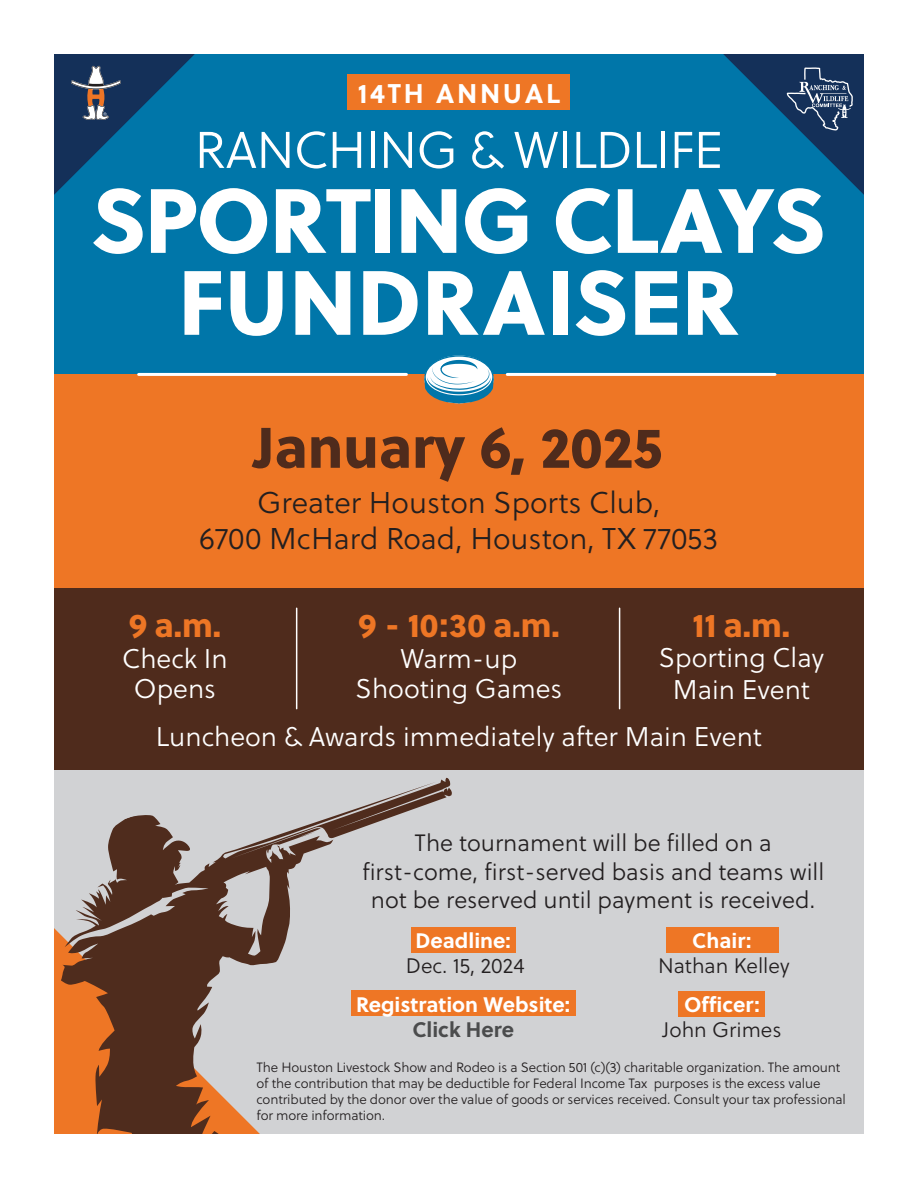
<style>
.page{position:relative;width:918px;height:1188px;background:#fff}
.page>*{position:absolute;margin:0;border:0;box-sizing:border-box;transform-origin:0 0}
.t1{font:90.9px/81.9px "Soleil Xb";letter-spacing:-.01em;color:#fff;text-align:center}
.t2{font:57px "Soleil Xb";color:#4f2b1c}
.t3{font:51.45px "Soleil Lt";letter-spacing:-.02em;color:#fff}
.t4{font:33px "Soleil Xb";color:#ee7625}
.t5{font:30px/36px "Soleil Lt";color:#231f20;text-align:center}
.t6{font:27px/29.4px "Soleil Lt";color:#fff;text-align:center}
.t7{font:700 27px "Soleil";letter-spacing:.1em;color:#fff}
.t8{font:23.7px/28.3px "Soleil Lt";color:#231f20;text-align:center}
.t9{font:21px/25px "Soleil Lt";color:#231f20;text-align:center}
.t10{font:700 21px/25.2px "Soleil";color:#fff;text-align:center}
.t11{font:13.5px/16.2px "Soleil Lt";letter-spacing:-.01em;color:#231f20}
.s1{font-family:"Soleil";font-weight:700;color:#fff}
.s2{color:#4b4c4d}
</style>
<div class="page">
<div style="left:54px;top:54px;width:810px;height:341px;background:#0076a9"></div>
<div style="left:54px;top:375px;width:810px;height:217px;background:#ee7625"></div>
<svg style="left:424px;top:355px;width:70px;height:48px"></svg>
<div style="left:54px;top:769px;width:810px;height:365px;background:#d1d2d4"></div>
<svg style="left:54px;top:928px;width:5px;height:206px"></svg>
<div style="left:54px;top:588px;width:810px;height:182px;background:#4f2b1c"></div>
<div style="left:348px;top:75px;width:222px;height:35px;background:#ee7625"></div>
<svg style="left:59px;top:777px;width:393px;height:357px"></svg>
<hr style="left:296px;top:608px;width:1px;height:101px;background:#fff">
<hr style="left:619px;top:608px;width:1px;height:101px;background:#fff">
<svg style="left:54px;top:54px;width:141px;height:141px"></svg>
<hr style="left:507px;top:373px;width:268px;height:3px;background:#fff">
<hr style="left:139px;top:373px;width:267px;height:3px;background:#fff">
<div style="left:412px;top:927px;width:104px;height:26px;background:#ee7625"></div>
<div style="left:351px;top:990px;width:225px;height:26px;background:#ee7625"></div>
<div style="left:666px;top:927px;width:113px;height:26px;background:#ee7625"></div>
<div style="left:678px;top:991px;width:87px;height:26px;background:#ee7625"></div>
<svg style="left:723px;top:54px;width:141px;height:141px"></svg>
<p class="t7" style="left:358px;top:72px;width:204px">14TH ANNUAL</p>
<p class="t3" style="left:195px;top:114px;width:530px">RANCHING &amp; WILDLIFE</p>
<p class="t1" style="left:91px;top:175px;width:737px">SPORTING CLAYS<br>FUNDRAISER</p>
<p class="t2" style="left:255px;top:403px;width:409px">January 6, 2025</p>
<p class="t5" style="left:199px;top:484px;width:520px">Greater Houston Sports Club,<br>6700 McHard Road, Houston, TX 77053</p>
<p class="t4" style="left:129px;top:599px;width:94px">9 a.m.</p>
<p class="t4" style="left:358px;top:599px;width:203px">9 - 10:30 a.m.</p>
<p class="t4" style="left:693px;top:599px;width:99px">11 a.m.</p>
<p class="t6" style="left:122px;top:644px;width:107px">Check In<br>Opens</p>
<p class="t6" style="left:356px;top:644px;width:208px">Warm-up<br>Shooting Games</p>
<p class="t6" style="left:659px;top:641px;width:167px;line-height:32.4px">Sporting Clay<br>Main Event</p>
<p class="t6" style="left:156px;top:722px;width:608px">Luncheon &amp; Awards immediately after Main Event</p>
<p class="t8" style="left:362px;top:829px;width:464px">The tournament will be filled on a first-come, first-served basis and teams will not be reserved until payment is received.</p>
<p class="t9" style="left:406px;top:928px;width:120px"><span class="s1">Deadline:<br></span>Dec. 15, 2024</p>
<p class="t10" style="left:356px;top:991px;width:215px">Registration Website:<br><span class="s2">Click Here</span></p>
<p class="t9" style="left:658px;top:928px;width:133px"><span class="s1">Chair:<br></span>Nathan Kelley</p>
<p class="t9" style="left:662px;top:992px;width:121px"><span class="s1">Officer:<br></span>John Grimes</p>
<p class="t11" style="left:256px;top:1059px;width:591px">The Houston Livestock Show and Rodeo is a Section 501 (c)(3) charitable organization. The amount of the contribution that may be deductible for Federal Income Tax purposes is the excess value contributed by the donor over the value of goods or services received. Consult your tax professional for more information.</p>
</div>
